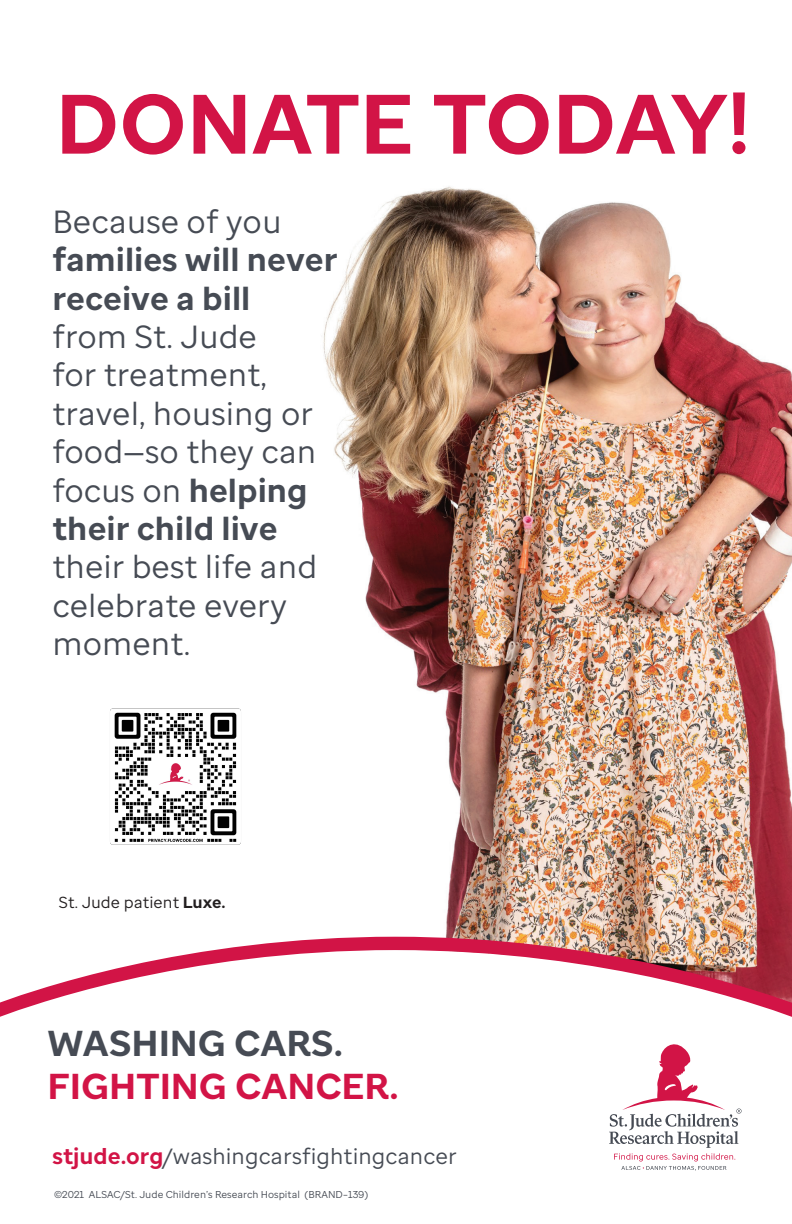
<style>
.page{position:relative;width:792px;height:1224px;background:#fff}
.page>*{position:absolute;margin:0;border:0;box-sizing:border-box;transform-origin:0 0}
.t1{font:700 84px "St Jude Sans";color:#d21446}
.t2{font:700 36px "St Jude Sans";color:#d21446}
.t3{font:700 36px "St Jude Sans";color:#464b54}
.t4{font:32px/38.4px "St Jude Sans";color:#464b54}
.t5{font:700 32px/38.4px "St Jude Sans";color:#464b54}
.t6{font:22px "St Jude Sans";color:#464b54}
.t7{font:16px "St Jude Sans";color:#231f20}
.t8{font:10px "St Jude Sans";color:#464b54}
.s1{font-weight:700}
.s2{font-weight:700;color:#d21446}
</style>
<div class="page">
<img style="left:323px;top:186px;width:469px;height:751px">
<svg style="left:0;top:937px;width:792px;height:80px"></svg>
<svg style="left:609px;top:1044px;width:133px;height:127px"></svg>
<img style="left:110px;top:708px;width:131px;height:137px">
<h1 class="t1" style="left:56px;top:69px;width:696px">DONATE TODAY!</h1>
<p class="t4" style="left:52px;top:202px;width:231px">Because of you</p>
<p class="t5" style="left:52px;top:241px;width:287px">families will never receive a bill</p>
<p class="t4" style="left:52px;top:317px;width:266px">from St. Jude<br>for treatment, travel, housing or food—so they can focus on <span class="s1">helping their child live</span></p>
<p class="t4" style="left:52px;top:548px;width:266px">their best life and celebrate every moment.</p>
<p class="t7" style="left:59px;top:892px;width:168px">St. Jude patient <span class="s1">Luxe.</span></p>
<p class="t3" style="left:47px;top:1020px;width:297px">WASHING CARS.</p>
<p class="t2" style="left:47px;top:1063px;width:353px">FIGHTING CANCER.</p>
<p class="t6" style="left:52px;top:1142px;width:406px"><span class="s2">stjude.org</span>/washingcarsfightingcancer</p>
<p class="t8" style="left:54px;top:1188px;width:316px">©2021 ALSAC/St. Jude Children’s Research Hospital (BRAND–139)</p>
</div>
